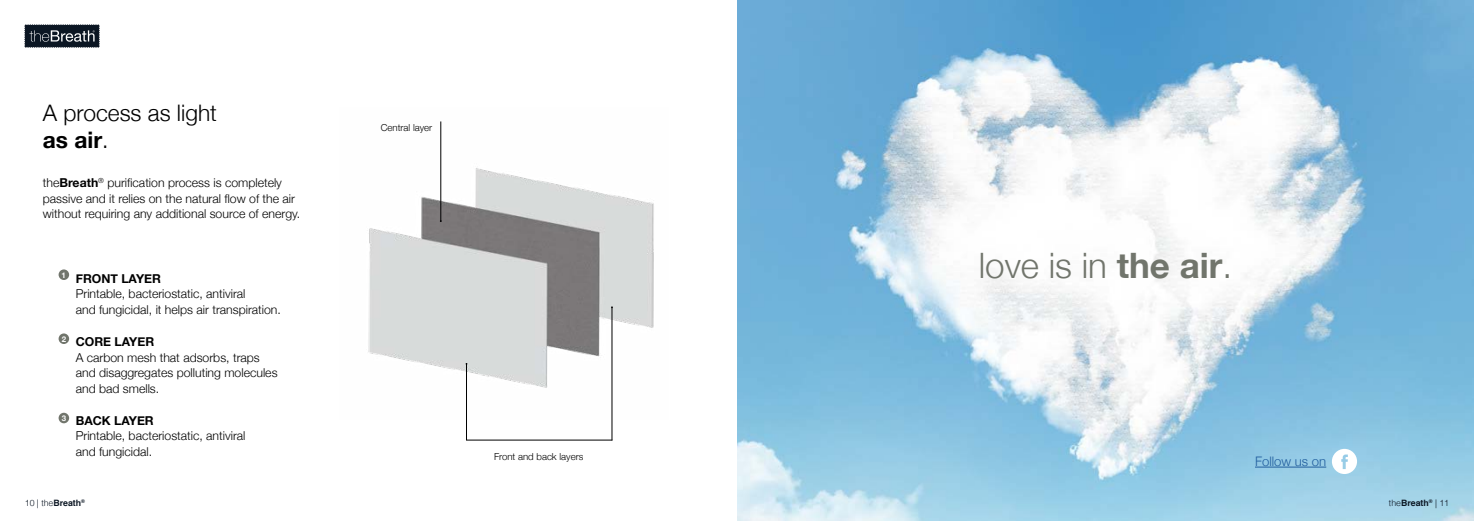
<style>
.page{position:relative;width:1474px;height:521px;background:#fff}
.page>*{position:absolute;margin:0;border:0;box-sizing:border-box;transform-origin:0 0}
.t1{font:300 35px "Helvetica Neue";color:#71756c}
.t2{font:300 22.75px/26.2px "Helvetica Neue";color:#000}
.t3{font:300 13.12px "Helvetica Neue";color:#215e9e}
.t4{font:300 12.25px/15.8px "Helvetica Neue";color:#000}
.t5{font:700 12.25px "Helvetica Neue";color:#000}
.t6{font:300 9.62px "Helvetica Neue";color:#000}
.t7{font:300 8.75px "Helvetica";color:#0b1623}
.t8{font:700 7.88px "Helvetica Neue";color:#fff}
.t9{font:700 5.08px "Helvetica";color:#0b1623}
.s1{font-weight:700}
</style>
<div class="page">
<img style="left:368px;top:121px;width:286px;height:298px">
<img style="left:737px;top:0;width:736px;height:521px">
<hr style="left:1254px;top:467px;width:72px;height:1px;background:#215e9e">
<hr style="left:440px;top:121px;width:1px;height:100px;background:#000">
<hr style="left:466px;top:440px;width:146px;height:1px;background:#000">
<hr style="left:466px;top:364px;width:1px;height:76px;background:#000">
<hr style="left:611px;top:307px;width:1px;height:133px;background:#000">
<div style="left:59px;top:269px;width:10px;height:11px;background:#71756c;border-radius:50%"></div>
<div style="left:59px;top:333px;width:10px;height:11px;background:#71756c;border-radius:50%"></div>
<div style="left:59px;top:413px;width:10px;height:10px;background:#71756c;border-radius:50%"></div>
<svg style="left:1331px;top:449px;width:25px;height:25px"></svg>
<svg style="left:25px;top:25px;width:74px;height:22px;background:#2b3540"></svg>
<h2 class="t2" style="left:43px;top:98px;width:176px">A process as light <span class="s1">as air</span>.</h2>
<p class="t4" style="left:43px;top:174px;width:259px">the<span class="s1">Breath</span><sup>®</sup> purification process is completely passive and it relies on the natural flow of the air without requiring any additional source of energy.</p>
<p class="t8" style="left:61px;top:268px;width:6px">1</p>
<p class="t8" style="left:62px;top:332px;width:6px">2</p>
<p class="t8" style="left:62px;top:412px;width:6px">3</p>
<p class="t5" style="left:76px;top:269px;width:87px">FRONT LAYER</p>
<p class="t4" style="left:76px;top:285px;width:207px">Printable, bacteriostatic, antiviral<br>and fungicidal, it helps air transpiration.</p>
<p class="t5" style="left:76px;top:332px;width:80px">CORE LAYER</p>
<p class="t4" style="left:76px;top:348px;width:203px">A carbon mesh that adsorbs, traps and disaggregates polluting molecules and bad smells.</p>
<p class="t5" style="left:76px;top:410px;width:80px">BACK LAYER</p>
<p class="t4" style="left:76px;top:427px;width:171px">Printable, bacteriostatic, antiviral and fungicidal.</p>
<p class="t7" style="left:25px;top:495px;width:58px">10 | the<span class="s1">Breath</span></p>
<p class="t9" style="left:81px;top:497px;width:5px">®</p>
<p class="t6" style="left:381px;top:120px;width:53px">Central layer</p>
<p class="t6" style="left:494px;top:449px;width:91px">Front and back layers</p>
<h1 class="t1" style="left:978px;top:237px;width:255px">love is in <span class="s1">the air</span>.</h1>
<p class="t3" style="left:1254px;top:450px;width:73px">Follow us on</p>
<p class="t7" style="left:1388px;top:495px;width:62px">the<span class="s1">Breath</span><sup>®</sup> | 11</p>
</div>
